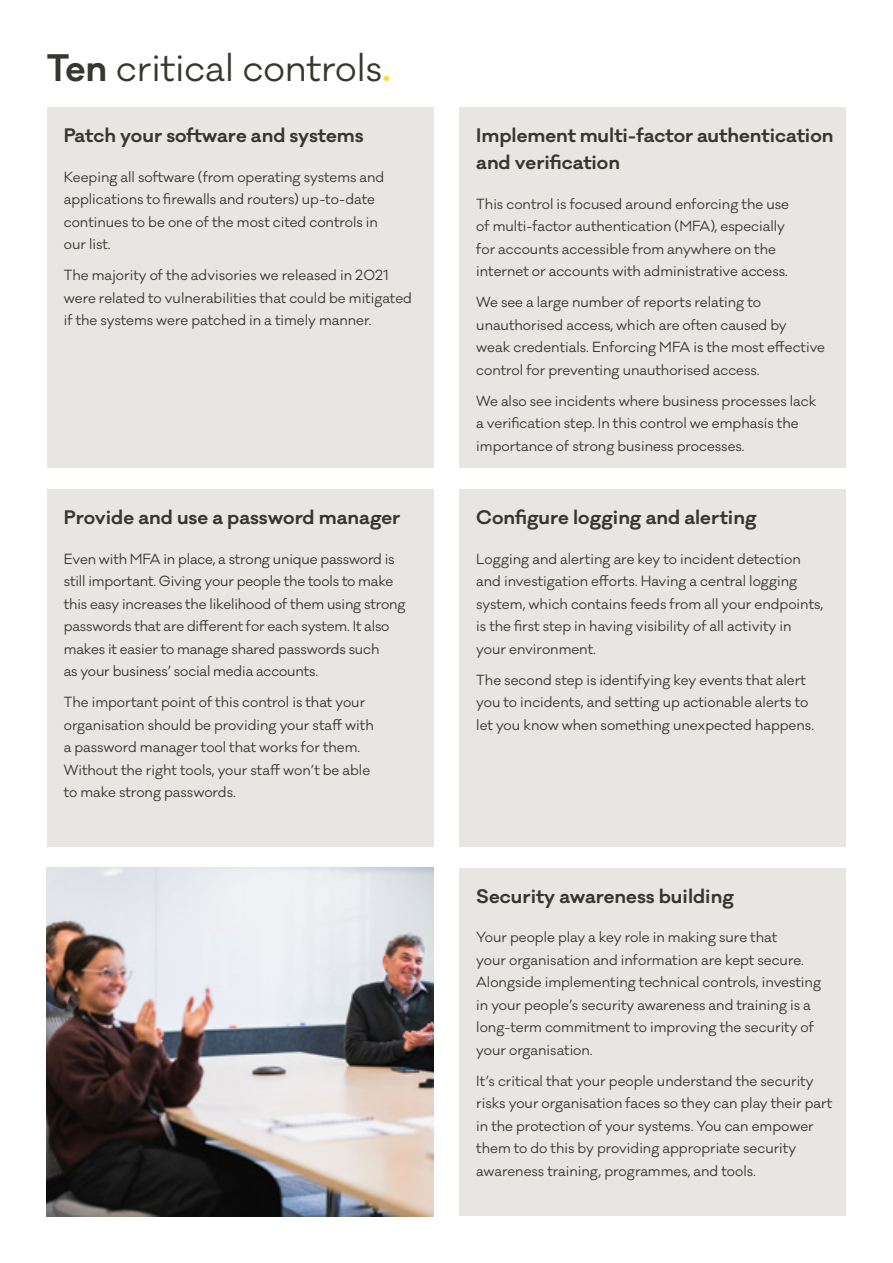
<style>
.page{position:relative;width:893px;height:1263px;background:#fff}
.page>*{position:absolute;margin:0;border:0;box-sizing:border-box;transform-origin:0 0}
.t1{font:35.25px "Galano Classic";color:#373732}
.t2{font:600 18px/27px "Galano Classic";color:#373732;scale:1.05 1}
.t3{font:13.5px/22.5px "Galano Classic";color:#373732}
.s1{font-weight:600}
.s2{font-weight:600;color:#f7de34}
</style>
<div class="page">
<div style="left:47px;top:107px;width:387px;height:361px;background:#e8e6e2"></div>
<div style="left:47px;top:489px;width:387px;height:357px;background:#e8e6e2"></div>
<div style="left:459px;top:107px;width:387px;height:361px;background:#e8e6e2"></div>
<div style="left:459px;top:489px;width:387px;height:357px;background:#e8e6e2"></div>
<div style="left:459px;top:868px;width:387px;height:347px;background:#e8e6e2"></div>
<img style="left:47px;top:868px;width:387px;height:348px">
<h1 class="t1" style="left:47px;top:45px;width:345px"><span class="s1">Ten</span> critical controls<span class="s2">.</span></h1>
<h2 class="t2" style="left:64px;top:122px;width:287px">Patch your software and systems</h2>
<p class="t3" style="left:64px;top:166px;width:322px">Keeping all software (from operating systems and applications to firewalls and routers) up-to-date continues to be one of the most cited controls in our list.</p>
<p class="t3" style="left:64px;top:264px;width:350px">The majority of the advisories we released in 2021 were related to vulnerabilities that could be mitigated if the systems were patched in a timely manner.</p>
<h2 class="t2" style="left:64px;top:504px;width:322px">Provide and use a password manager</h2>
<p class="t3" style="left:64px;top:547px;width:343px">Even with MFA in place, a strong unique password is still important. Giving your people the tools to make this easy increases the likelihood of them using strong passwords that are different for each system. It also makes it easier to manage shared passwords such<br>as your business’ social media accounts.</p>
<p class="t3" style="left:64px;top:691px;width:311px">The important point of this control is that your organisation should be providing your staff with a password manager tool that works for them.<br>Without the right tools, your staff won’t be able to make strong passwords.</p>
<h2 class="t2" style="left:476px;top:122px;width:342px">Implement multi-factor authentication and verification</h2>
<p class="t3" style="left:476px;top:193px;width:314px">This control is focused around enforcing the use of multi-factor authentication (MFA), especially for accounts accessible from anywhere on the internet or accounts with administrative access.</p>
<p class="t3" style="left:476px;top:291px;width:350px">We see a large number of reports relating to unauthorised access, which are often caused by<br>weak credentials. Enforcing MFA is the most effective control for preventing unauthorised access.</p>
<p class="t3" style="left:476px;top:390px;width:342px">We also see incidents where business processes lack a verification step. In this control we emphasis the importance of strong business processes.</p>
<h2 class="t2" style="left:476px;top:504px;width:268px">Configure logging and alerting</h2>
<p class="t3" style="left:476px;top:547px;width:349px">Logging and alerting are key to incident detection and investigation efforts. Having a central logging system, which contains feeds from all your endpoints, is the first step in having visibility of all activity in your environment.</p>
<p class="t3" style="left:476px;top:668px;width:339px">The second step is identifying key events that alert you to incidents, and setting up actionable alerts to let you know when something unexpected happens.</p>
<h2 class="t2" style="left:476px;top:883px;width:247px">Security awareness building</h2>
<p class="t3" style="left:476px;top:926px;width:346px">Your people play a key role in making sure that<br>your organisation and information are kept secure.<br>Alongside implementing technical controls, investing in your people’s security awareness and training is a long-term commitment to improving the security of your organisation.</p>
<p class="t3" style="left:476px;top:1070px;width:358px">It’s critical that your people understand the security risks your organisation faces so they can play their part in the protection of your systems. You can empower them to do this by providing appropriate security awareness training, programmes, and tools.</p>
</div>
